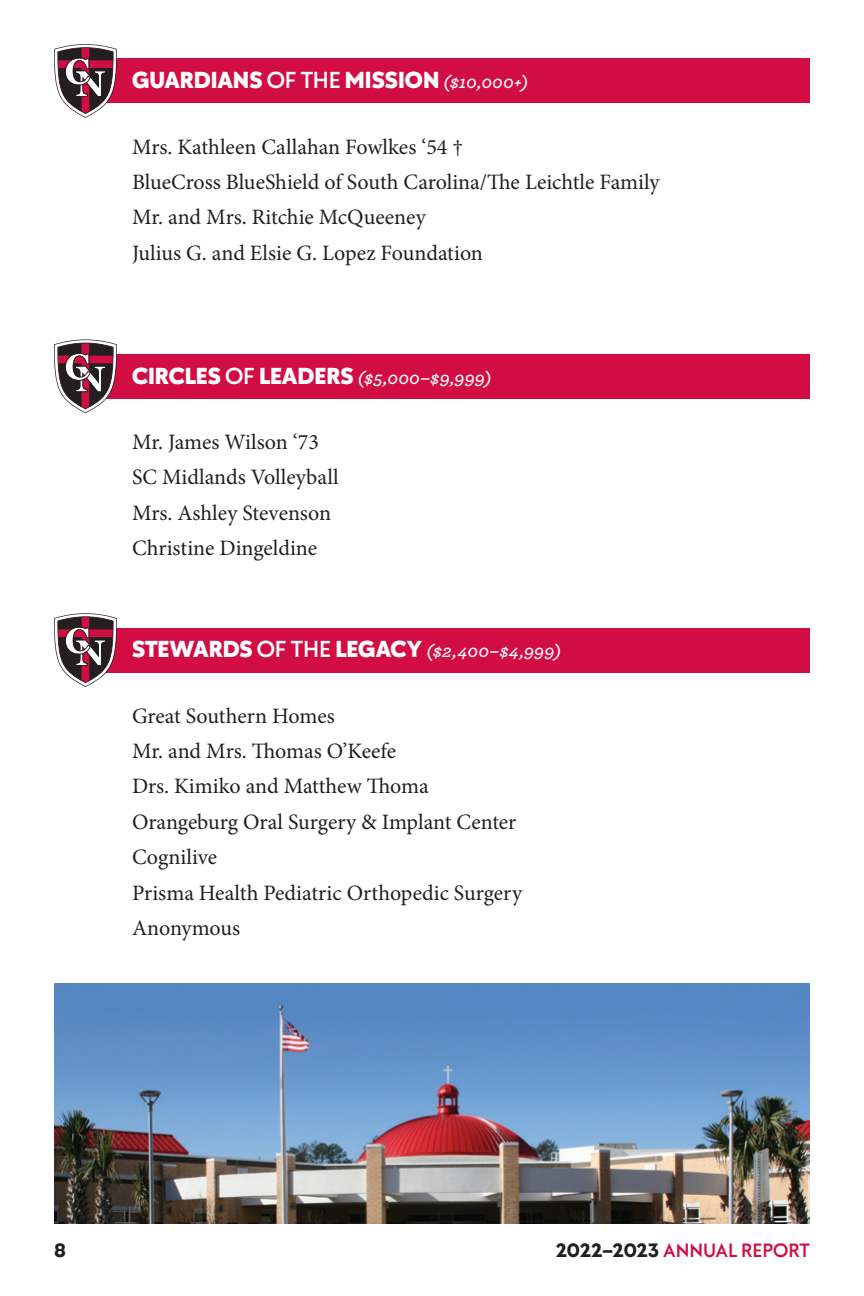
<style>
.page{position:relative;width:864px;height:1296px;background:#fff}
.page>*{position:absolute;margin:0;border:0;box-sizing:border-box;transform-origin:0 0}
.t1{font:800 24px "Galatea";color:#fff}
.t2{font:22px "Minion Pro";letter-spacing:-.005em;color:#231f20}
.t3{font:500 20px "Galatea";color:#d20d44}
.t4{font:700 20px "Galatea";color:#231f20}
.t5{font:italic 600 18px "Archer";letter-spacing:.02em;color:#fff}
.s1{font-weight:500}
.s2{font-family:"Archer";font-weight:600;font-style:italic;font-size:18px}
.s3{font-family:"Galatea";font-weight:800;font-style:normal;font-size:24px}
.s4{font-family:"Galatea";font-weight:500;font-style:normal;font-size:24px}
.s5{font-weight:700;color:#231f20}
</style>
<div class="page">
<div style="left:86px;top:59px;width:724px;height:44px;background:#d20d44"></div>
<div style="left:86px;top:354px;width:724px;height:45px;background:#d20d44"></div>
<div style="left:86px;top:628px;width:724px;height:44px;background:#d20d44"></div>
<svg style="left:54px;top:44px;width:63px;height:74px"></svg>
<svg style="left:54px;top:339px;width:63px;height:74px"></svg>
<svg style="left:54px;top:613px;width:63px;height:74px"></svg>
<img style="left:54px;top:984px;width:756px;height:240px">
<p class="t1" style="left:132px;top:64px;width:397px">GUARDIANS <span class="s1">OF THE</span> MISSION <span class="s2">($10,000+)</span></p>
<p class="t2" style="left:132px;top:132px;width:333px">Mrs. Kathleen Callahan Fowlkes ‘54 †</p>
<p class="t2" style="left:132px;top:167px;width:529px">BlueCross BlueShield of South Carolina/The Leichtle Family</p>
<p class="t2" style="left:132px;top:203px;width:295px">Mr. and Mrs. Ritchie McQueeney</p>
<p class="t2" style="left:132px;top:238px;width:353px">Julius G. and Elsie G. Lopez Foundation</p>
<p class="t5" style="left:132px;top:364px;width:361px"><span class="s3">CIRCLES</span> <span class="s4">OF</span> <span class="s3">LEADERS</span> ($5,000–$9,999)</p>
<p class="t2" style="left:132px;top:427px;width:188px">Mr. James Wilson ‘73</p>
<p class="t2" style="left:132px;top:462px;width:208px">SC Midlands Volleyball</p>
<p class="t2" style="left:132px;top:498px;width:201px">Mrs. Ashley Stevenson</p>
<p class="t2" style="left:132px;top:533px;width:187px">Christine Dingeldine</p>
<p class="t5" style="left:132px;top:638px;width:430px"><span class="s3">STEWARDS</span> <span class="s4">OF THE</span> <span class="s3">LEGACY</span> ($2,400–$4,999)</p>
<p class="t2" style="left:132px;top:701px;width:204px">Great Southern Homes</p>
<p class="t2" style="left:132px;top:736px;width:266px">Mr. and Mrs. Thomas O’Keefe</p>
<p class="t2" style="left:132px;top:772px;width:298px">Drs. Kimiko and Matthew Thoma</p>
<p class="t2" style="left:132px;top:807px;width:386px">Orangeburg Oral Surgery &amp; Implant Center</p>
<p class="t2" style="left:132px;top:842px;width:87px">Cognilive</p>
<p class="t2" style="left:132px;top:878px;width:392px">Prisma Health Pediatric Orthopedic Surgery</p>
<p class="t2" style="left:132px;top:913px;width:110px">Anonymous</p>
<p class="t4" style="left:54px;top:1237px;width:14px">8</p>
<p class="t3" style="left:556px;top:1237px;width:256px"><span class="s5">2022–2023</span> ANNUAL REPORT</p>
</div>
